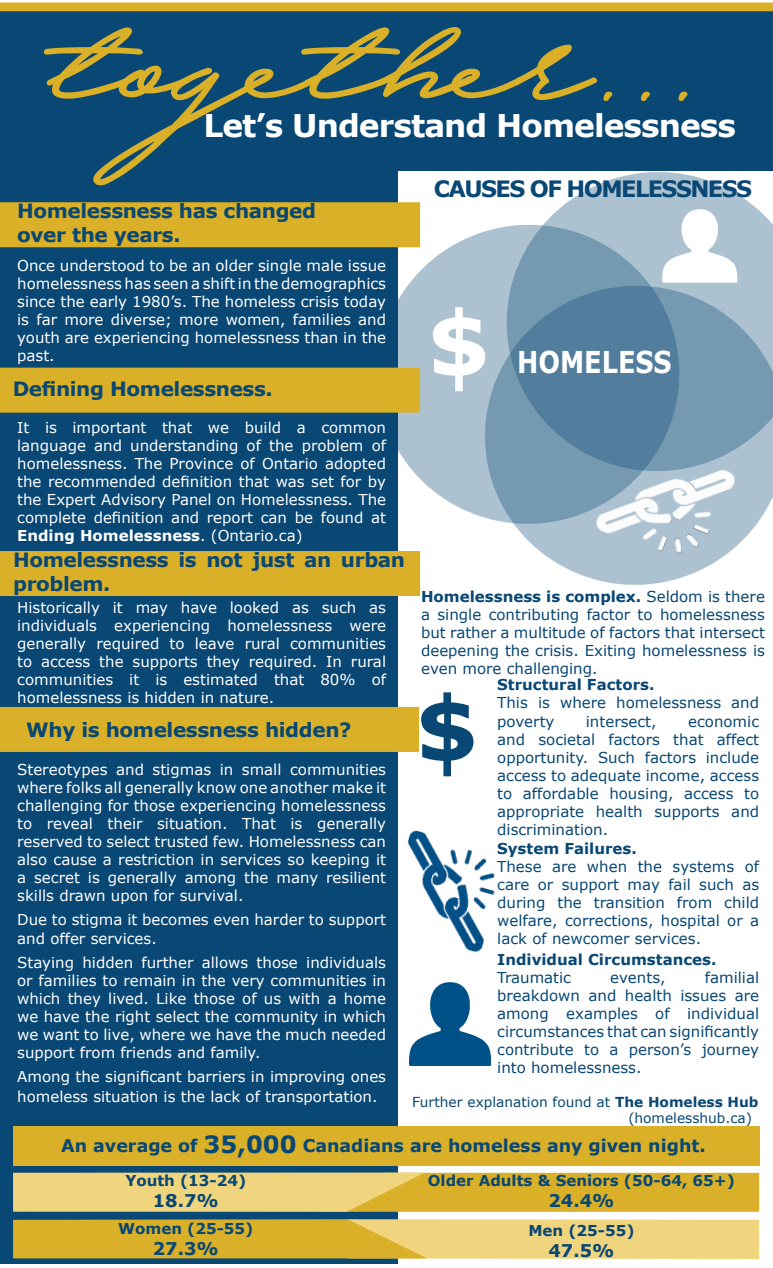
<style>
.page{position:relative;width:773px;height:1268px;background:#fff}
.page>*{position:absolute;margin:0;border:0;box-sizing:border-box;transform-origin:0 0}
.t1{font:132.75px "Hijrnotes PERSONALUSEONLY";color:#d9b027;scale:1.18 1}
.t2{font:700 88.75px "Verdana";color:#fff}
.t3{font:700 88.75px "Verdana";color:#094774}
.t4{font:700 31.25px "Verdana";letter-spacing:-.03em;color:#fff}
.t5{font:700 30px "Verdana";color:#fff;scale:.85 1}
.t6{font:700 22.5px "Verdana";letter-spacing:-.07em;color:#094774}
.t7{font:700 19.62px/24px "Verdana";letter-spacing:-.02em;color:#094774}
.t8{font:700 17.5px "Verdana";color:#094774}
.t9{font:15px/18px "Verdana";color:#fff;text-align:justify}
.t10{font:15px/18px "Verdana";color:#094774;text-align:justify}
.t11{font:700 15px "Verdana";color:#094774}
.t12{font:13.75px "Verdana";color:#094774}
.s1{font-weight:700}
.s2{font-size:23.75px}
</style>
<div class="page">
<svg style="left:561px;top:170px;width:211px;height:37px;fill:#adc2d1"></svg>
<svg style="left:398px;top:207px;width:224px;height:304px;fill:#adc2d1"></svg>
<svg style="left:467px;top:268px;width:305px;height:317px"></svg>
<img style="left:622px;top:171px;width:150px;height:150px">
<img style="left:584px;top:425px;width:159px;height:153px">
<img style="left:409px;top:982px;width:82px;height:84px">
<img style="left:407px;top:830px;width:88px;height:122px">
<div style="left:0;top:4px;width:772px;height:166px;background:#094774"></div>
<div style="left:0;top:2px;width:772px;height:9px;background:#d9b027"></div>
<div style="left:0;top:150px;width:398px;height:1114px;background:#094774"></div>
<svg style="left:43px;top:27px;width:570px;height:160px"></svg>
<svg style="left:640px;top:91px;width:10px;height:10px"></svg>
<svg style="left:678px;top:91px;width:10px;height:10px"></svg>
<div style="left:0;top:202px;width:420px;height:45px;background:#d9b027"></div>
<div style="left:0;top:551px;width:420px;height:45px;background:#d9b027"></div>
<div style="left:0;top:707px;width:419px;height:45px;background:#d9b027"></div>
<svg style="left:13px;top:1219px;width:746px;height:40px"></svg>
<svg style="left:13px;top:1172px;width:746px;height:39px"></svg>
<div style="left:13px;top:1126px;width:746px;height:39px;background:#d9b027"></div>
<div style="left:0;top:367px;width:420px;height:45px;background:#d9b027"></div>
<p class="t1" style="left:39px;top:25px;width:552px">together...</p>
<p class="t4" style="left:203px;top:104px;width:534px">Let’s Understand Homelessness</p>
<p class="t6" style="left:434px;top:173px;width:320px">CAUSES OF HOMELESSNESS</p>
<p class="t7" style="left:17px;top:198px;width:300px">Homelessness has changed</p>
<p class="t7" style="left:17px;top:222px;width:165px">over the years.</p>
<p class="t9" style="left:17px;top:256px;width:370px">Once understood to be an older single male issue homelessness has seen a shift in the demographics since the early 1980’s. The homeless crisis today is far more diverse; more women, families and youth are experiencing homelessness than in the past.</p>
<p class="t7" style="left:13px;top:376px;width:261px">Defining Homelessness.</p>
<p class="t9" style="left:17px;top:418px;width:370px">It is important that we build a common language and understanding of the problem of homelessness. The Province of Ontario adopted the recommended definition that was set for by the Expert Advisory Panel on Homelessness. The complete definition and report can be found at <span class="s1">Ending Homelessness</span>. (Ontario.ca)</p>
<p class="t7" style="left:13px;top:547px;width:393px">Homelessness is not just an urban problem.</p>
<p class="t9" style="left:17px;top:598px;width:370px">Historically it may have looked as such as individuals experiencing homelessness were generally required to leave rural communities to access the supports they required. In rural communities it is estimated that 80% of homelessness is hidden in nature.</p>
<p class="t7" style="left:26px;top:717px;width:327px">Why is homelessness hidden?</p>
<p class="t9" style="left:17px;top:760px;width:370px">Stereotypes and stigmas in small communities where folks all generally know one another make it challenging for those experiencing homelessness to reveal their situation. That is generally reserved to select trusted few. Homelessness can also cause a restriction in services so keeping it a secret is generally among the many resilient skills drawn upon for survival.</p>
<p class="t9" style="left:17px;top:911px;width:370px">Due to stigma it becomes even harder to support and offer services.</p>
<p class="t9" style="left:17px;top:953px;width:370px">Staying hidden further allows those individuals or families to remain in the very communities in which they lived. Like those of us with a home we have the right select the community in which we want to live, where we have the much needed support from friends and family.</p>
<p class="t9" style="left:17px;top:1066px;width:370px;line-height:19.5px">Among the significant barriers in improving ones homeless situation is the lack of transportation.</p>
<p class="t2" style="left:427px;top:280px;width:65px">$</p>
<p class="t5" style="left:517px;top:341px;width:183px">HOMELESS</p>
<p class="t10" style="left:421px;top:587px;width:345px"><span class="s1">Homelessness is complex.</span> Seldom is there a single contributing factor to homelessness but rather a multitude of factors that intersect deepening the crisis. Exiting homelessness is even more challenging.</p>
<p class="t11" style="left:497px;top:674px;width:159px">Structural Factors.</p>
<p class="t10" style="left:497px;top:694px;width:263px">This is where homelessness and poverty</p>
<p class="t3" style="left:415px;top:665px;width:65px">$</p>
<p class="t10" style="left:497px;top:712px;width:263px;text-indent:191px">economic and societal factors that affect opportunity. Such factors include access to adequate income, access to affordable housing, access to appropriate health supports and discrimination.</p>
<p class="t11" style="left:497px;top:838px;width:141px">System Failures.</p>
<p class="t10" style="left:497px;top:857px;width:263px">These are when the systems of care or support may fail such as during the transition from child welfare, corrections, hospital or a lack of newcomer services.</p>
<p class="t11" style="left:497px;top:949px;width:221px">Individual Circumstances.</p>
<p class="t10" style="left:497px;top:968px;width:75px">Traumatic</p>
<p class="t10" style="left:610px;top:968px;width:57px">events,</p>
<p class="t10" style="left:585px;top:712px;width:72px">intersect,</p>
<p class="t10" style="left:497px;top:968px;width:263px;text-indent:207px">familial breakdown and health issues are among examples of individual circumstances that can significantly contribute to a person’s journey into homelessness.</p>
<p class="t12" style="left:412px;top:1092px;width:348px">Further explanation found at <span class="s1">The Homeless Hub</span></p>
<p class="t12" style="left:628px;top:1108px;width:125px">(homelesshub.ca)</p>
<p class="t8" style="left:61px;top:1133px;width:646px">An average of <span class="s2">35,000</span> Canadians are homeless any given night.</p>
<p class="t11" style="left:125px;top:1169px;width:122px">Youth (13-24)</p>
<p class="t8" style="left:153px;top:1188px;width:67px">18.7%</p>
<p class="t11" style="left:118px;top:1218px;width:137px">Women (25-55)</p>
<p class="t8" style="left:153px;top:1236px;width:67px">27.3%</p>
<p class="t11" style="left:428px;top:1170px;width:309px">Older Adults &amp; Seniors (50-64, 65+)</p>
<p class="t8" style="left:548px;top:1188px;width:67px">24.4%</p>
<p class="t11" style="left:528px;top:1220px;width:108px">Men (25-55)</p>
<p class="t8" style="left:548px;top:1238px;width:67px">47.5%</p>
</div>
